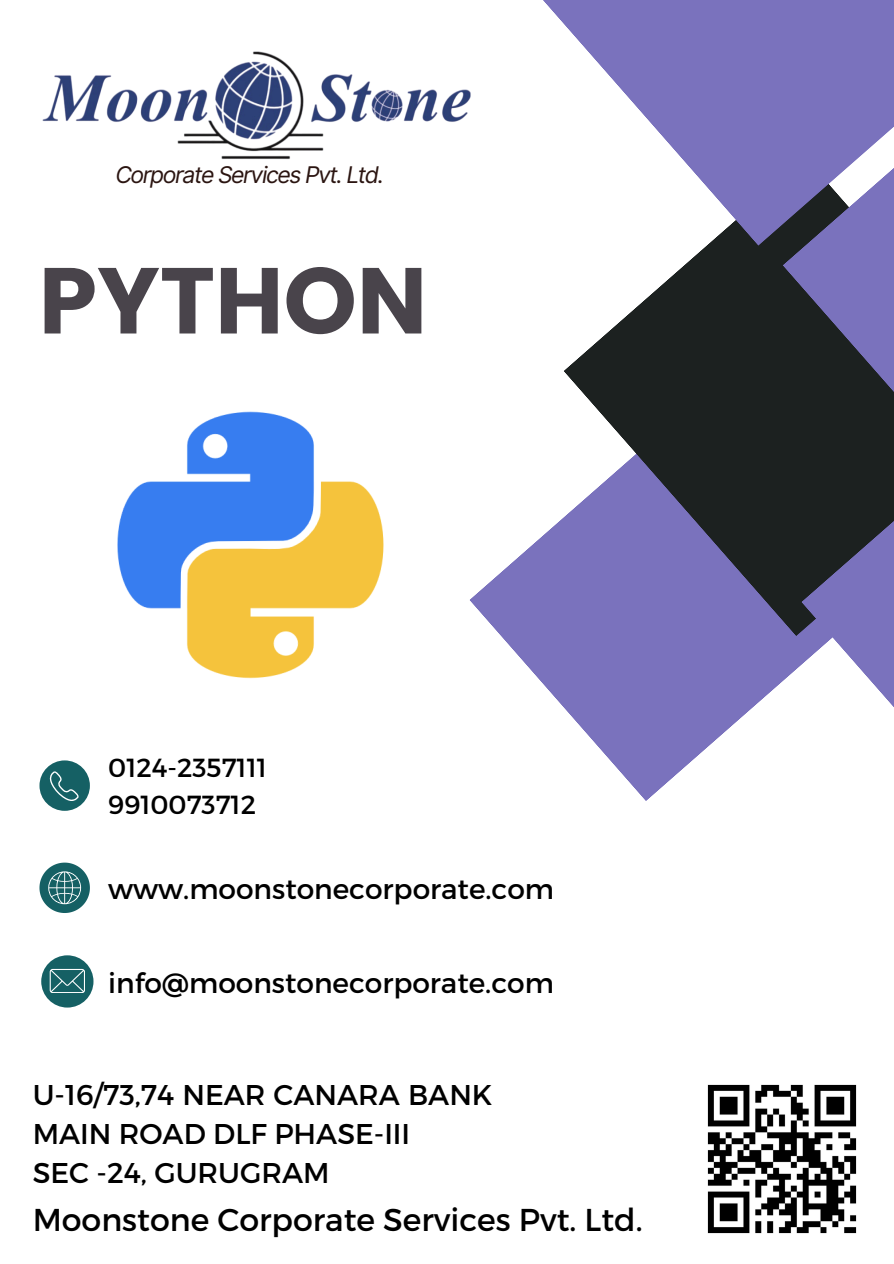
<style>
.page{position:relative;width:894px;height:1264px;background:#fff}
.page>*{position:absolute;margin:0;border:0;box-sizing:border-box;transform-origin:0 0}
.t1{font:700 93.45px "Poppins";color:#49444b}
.t2{font:31.5px "Montserrat";color:#000}
.t3{font:28.5px/39.5px "Montserrat";color:#000}
.t4{font:28.05px "Montserrat";color:#000}
.t5{font:26.1px "Montserrat";color:#000}
.t6{font:italic 22.95px "Inter";letter-spacing:-.06em;color:#2b1511}
</style>
<div class="page">
<svg style="left:470px;top:518px;width:330px;height:283px;fill:#7a72bd"></svg>
<svg style="left:563px;top:246px;width:330px;height:390px;fill:#1c2120"></svg>
<svg style="left:782px;top:246px;width:111px;height:151px"></svg>
<svg style="left:800px;top:491px;width:93px;height:215px"></svg>
<svg style="left:543px;top:0;width:350px;height:246px;fill:#7a72bd"></svg>
<img style="left:42px;top:51px;width:429px;height:109px">
<svg style="left:39px;top:862px;width:51px;height:51px"></svg>
<div style="left:39px;top:760px;width:51px;height:50px;background:#156064;border-radius:50%"></div>
<svg style="left:50px;top:771px;width:29px;height:30px"></svg>
<div style="left:41px;top:955px;width:52px;height:52px;background:#156064;border-radius:50%"></div>
<svg style="left:50px;top:968px;width:35px;height:24px"></svg>
<img style="left:117px;top:411px;width:267px;height:268px">
<img style="left:707px;top:1084px;width:150px;height:150px">
<p class="t6" style="left:115px;top:161px;width:270px">Corporate Services Pvt. Ltd.</p>
<p class="t1" style="left:39px;top:235px;width:390px">PYTHON</p>
<p class="t5" style="left:108px;top:751px;width:160px">0124-2357111</p>
<p class="t5" style="left:108px;top:787px;width:149px">9910073712</p>
<p class="t4" style="left:108px;top:870px;width:447px">www.moonstonecorporate.com</p>
<p class="t4" style="left:108px;top:964px;width:447px">info@moonstonecorporate.com</p>
<p class="t3" style="left:33px;top:1073px;width:461px">U-16/73,74 NEAR CANARA BANK<br>MAIN ROAD DLF PHASE-III<br>SEC -24, GURUGRAM</p>
<h2 class="t2" style="left:33px;top:1199px;width:611px">Moonstone Corporate Services Pvt. Ltd.</h2>
</div>
